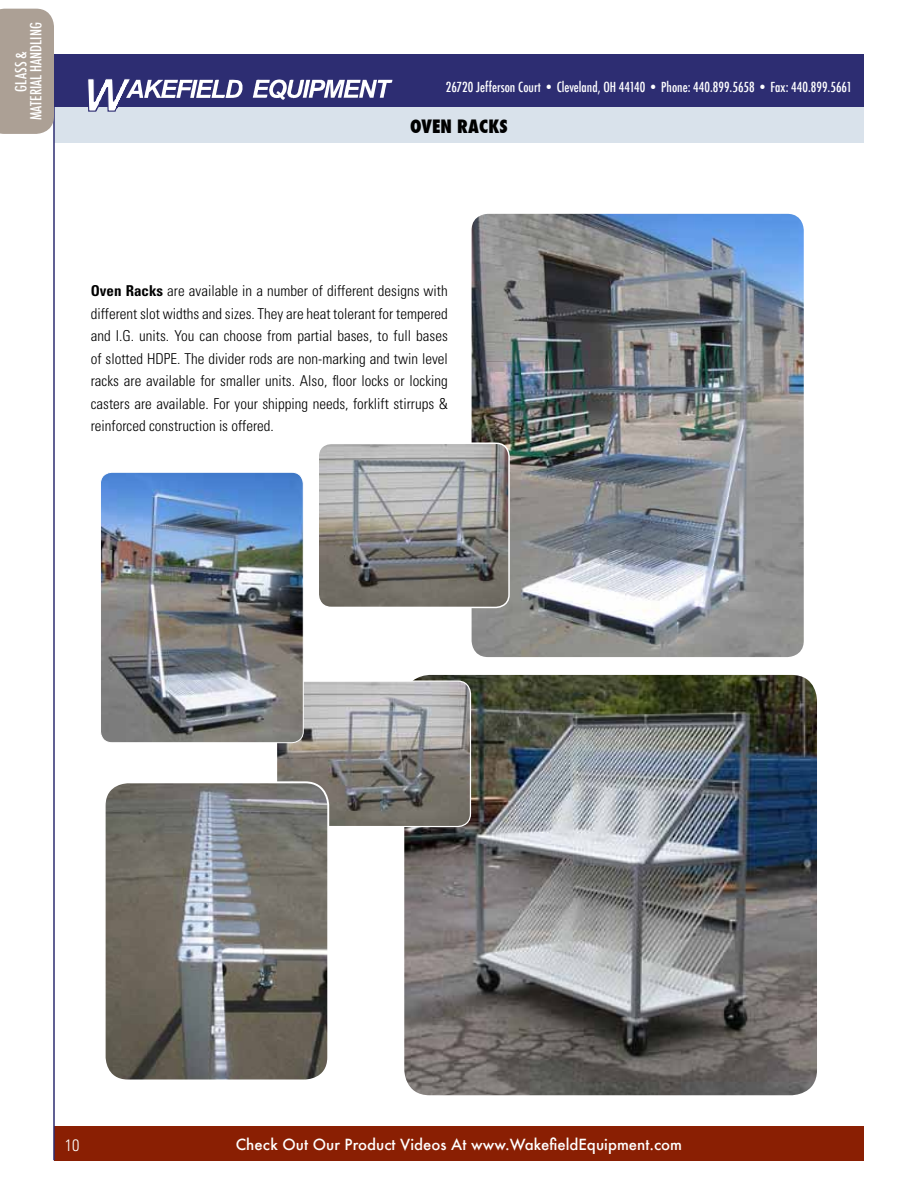
<style>
.page{position:relative;width:918px;height:1188px;background:#fff}
.page>*{position:absolute;margin:0;border:0;box-sizing:border-box;transform-origin:0 0}
.t1{font:800 condensed 18px "Futura";color:#000}
.t2{font:300 condensed 16.5px "Univers";color:#fff}
.t3{font:300 condensed 15px/22.5px "Univers";color:#000;text-align:justify}
.t4{font:500 15px "Futura";color:#fff}
.t5{font:500 condensed 15px/15px "Futura";color:#fff;text-align:center}
.t6{font:500 condensed 13.5px "Futura";color:#fff}
.s1{font-weight:700}
</style>
<div class="page">
<div style="left:55px;top:90px;width:809px;height:52px;background:#d9e2eb"></div>
<div style="left:54px;top:1126px;width:809px;height:34px;background:#8a1f03"></div>
<div style="left:53px;top:55px;width:811px;height:52px;background:#2d2d72"></div>
<hr style="left:53px;top:55px;width:2px;height:1105px;background:#2d2d72">
<svg style="left:253px;top:79px;width:139px;height:21px"></svg>
<svg style="left:88px;top:79px;width:154px;height:33px"></svg>
<img style="left:472px;top:214px;width:332px;height:443px">
<img style="left:405px;top:676px;width:411px;height:418px">
<div style="left:402px;top:673px;width:417px;height:424px;border:2px solid #fff;border-radius:26px"></div>
<img style="left:321px;top:443px;width:188px;height:164px">
<div style="left:318px;top:442px;width:192px;height:166px;border:2px solid #fff;border-radius:13px"></div>
<img style="left:278px;top:681px;width:192px;height:146px">
<div style="left:276px;top:681px;width:195px;height:146px;border:1px solid #fff;border-radius:13px"></div>
<img style="left:107px;top:782px;width:221px;height:296px">
<div style="left:104px;top:781px;width:225px;height:300px;border:2px solid #fff;border-radius:23px"></div>
<img style="left:102px;top:474px;width:201px;height:269px">
<div style="left:100px;top:472px;width:204px;height:271px;border:1px solid #fff;border-radius:12px"></div>
<div style="left:0;top:9px;width:54px;height:125px;background:#aca095"></div>
<p class="t5" style="left:14px;top:120px;width:99px;rotate:-90deg">GLASS &amp;<br>MATERIAL HANDLING</p>
<p class="t6" style="left:446px;top:79px;width:408px">26720 Jefferson Court • Cleveland, OH 44140 • Phone: 440.899.5658 • Fax: 440.899.5661</p>
<p class="t1" style="left:410px;top:114px;width:99px">OVEN RACKS</p>
<p class="t3" style="left:91px;top:280px;width:359px"><span class="s1">Oven Racks</span> are available in a number of different designs with different slot widths and sizes. They are heat tolerant for tempered and I.G. units. You can choose from partial bases, to full bases of slotted HDPE. The divider rods are non-marking and twin level racks are available for smaller units. Also, floor locks or locking casters are available. For your shipping needs, forklift stirrups &amp; reinforced construction is offered.</p>
<p class="t2" style="left:65px;top:1135px;width:16px">10</p>
<p class="t4" style="left:236px;top:1134px;width:448px">Check Out Our Product Videos At www.WakefieldEquipment.com</p>
</div>
